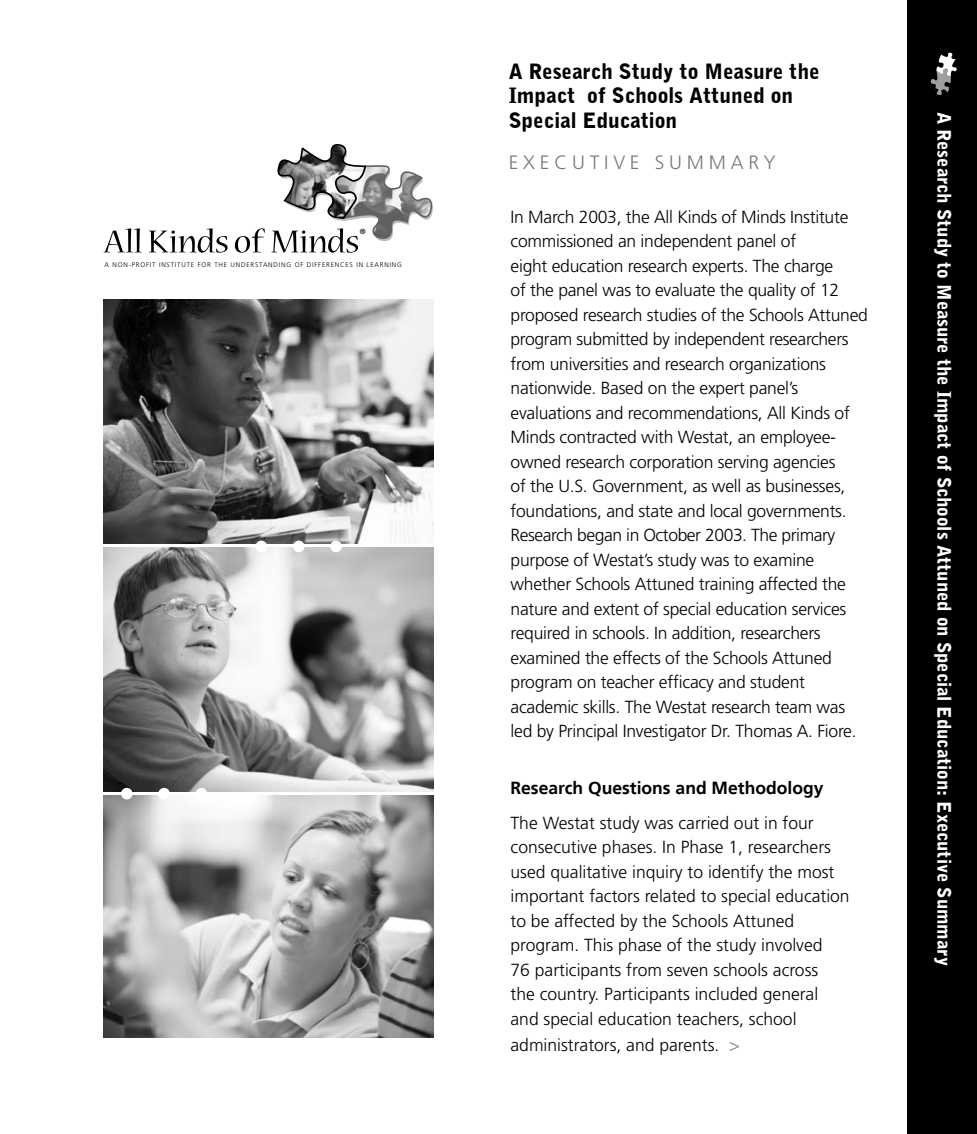
<style>
.page{position:relative;width:977px;height:1134px;background:#fff}
.page>*{position:absolute;margin:0;border:0;box-sizing:border-box;transform-origin:0 0}
.t1{font:900 21px/24.5px "Bell Gothic BT";color:#000}
.t2{font:300 19.25px "Frutiger";letter-spacing:.25em;color:#76787b}
.t3{font:900 18.55px "Bell Gothic BT";color:#fff}
.t4{font:300 17.5px/24.5px "Frutiger";letter-spacing:-.015em;color:#000}
.t5{font:700 17.5px "Frutiger";color:#000}
.t6{font:7.35px "Frutiger";color:#000}
.t7{font:300 6.65px "Frutiger";letter-spacing:.12em;color:#000}
.s1{color:#808284}
</style>
<div class="page">
<div style="left:907px;top:0;width:69px;height:1134px;background:#000"></div>
<svg style="left:930px;top:53px;width:26px;height:42px"></svg>
<svg style="left:104px;top:228px;width:37px;height:24px"></svg>
<svg style="left:149px;top:228px;width:79px;height:25px"></svg>
<svg style="left:235px;top:228px;width:30px;height:25px"></svg>
<svg style="left:271px;top:144px;width:162px;height:109px"></svg>
<img style="left:103px;top:548px;width:330px;height:244px">
<img style="left:103px;top:795px;width:330px;height:243px">
<img style="left:103px;top:299px;width:330px;height:245px">
<div style="left:330px;top:541px;width:12px;height:11px;background:#fff;border-radius:50%"></div>
<div style="left:293px;top:541px;width:11px;height:11px;background:#fff;border-radius:50%"></div>
<div style="left:255px;top:541px;width:12px;height:11px;background:#fff;border-radius:50%"></div>
<div style="left:196px;top:788px;width:11px;height:12px;background:#fff;border-radius:50%"></div>
<div style="left:158px;top:788px;width:12px;height:12px;background:#fff;border-radius:50%"></div>
<div style="left:121px;top:788px;width:12px;height:12px;background:#fff;border-radius:50%"></div>
<p class="t6" style="left:359px;top:227px;width:7px">®</p>
<p class="t7" style="left:105px;top:261px;width:299px">A NON-PROFIT INSTITUTE FOR THE UNDERSTANDING OF DIFFERENCES IN LEARNING</p>
<p class="t1" style="left:509px;top:59px;width:312px">A Research Study to Measure the<br>Impact of Schools Attuned on<br>Special Education</p>
<p class="t2" style="left:509px;top:151px;width:268px">EXECUTIVE SUMMARY</p>
<p class="t4" style="left:510px;top:205px;width:359px">In March 2003, the All Kinds of Minds Institute commissioned an independent panel of<br>eight education research experts. The charge<br>of the panel was to evaluate the quality of 12 proposed research studies of the Schools Attuned program submitted by independent researchers from universities and research organizations nationwide. Based on the expert panel’s evaluations and recommendations, All Kinds of Minds contracted with Westat, an employee&shy;owned research corporation serving agencies<br>of the U.S. Government, as well as businesses, foundations, and state and local governments.<br>Research began in October 2003. The primary purpose of Westat’s study was to examine whether Schools Attuned training affected the nature and extent of special education services required in schools. In addition, researchers examined the effects of the Schools Attuned program on teacher efficacy and student academic skills. The Westat research team was led by Principal Investigator Dr. Thomas A. Fiore.</p>
<p class="t5" style="left:510px;top:778px;width:314px">Research Questions and Methodology</p>
<p class="t4" style="left:510px;top:811px;width:340px">The Westat study was carried out in four consecutive phases. In Phase 1, researchers used qualitative inquiry to identify the most important factors related to special education to be affected by the Schools Attuned program. This phase of the study involved<br>76 participants from seven schools across<br>the country. Participants included general and special education teachers, school</p>
<p class="t4" style="left:510px;top:1033px;width:230px">administrators, and parents. <span class="s1">&gt;</span></p>
<p class="t3" style="left:955px;top:112px;width:856px;rotate:90deg">A Research Study to Measure the Impact of Schools Attuned on Special Education: Executive Summary</p>
</div>
